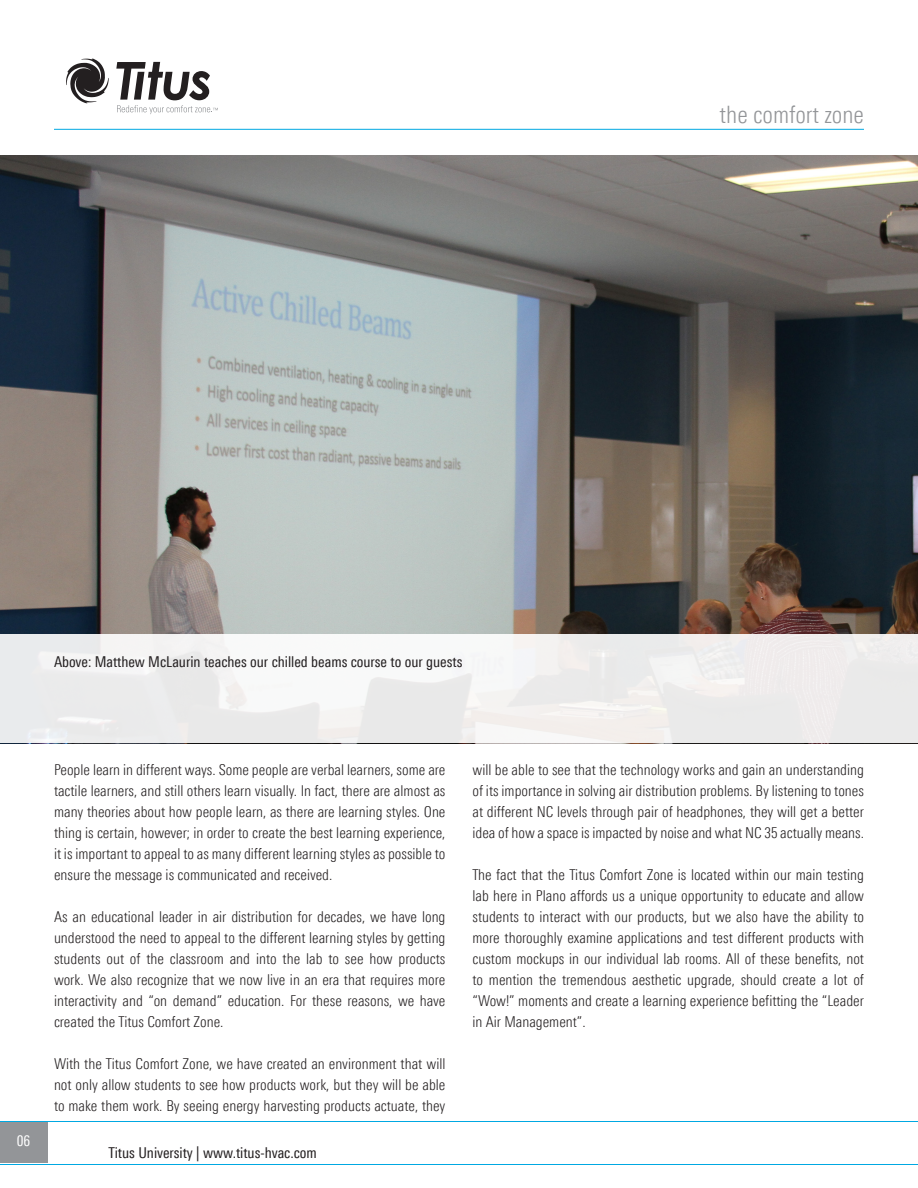
<style>
.page{position:relative;width:918px;height:1188px;background:#fff}
.page>*{position:absolute;margin:0;border:0;box-sizing:border-box;transform-origin:0 0}
.Title_sub{font:300 condensed 24px "LT Univers";color:#939598}
.Title_sub-2{font:300 condensed 15px/21px "LT Univers";color:#231f20;text-align:justify}
.Title_sub-3{font:condensed 15px "LT Univers";color:#231f20}
.t1{font:condensed 15px "LT Univers";color:#fff}
</style>
<div class="page">
<hr style="left:0;top:1164px;width:918px;height:1px;background:#00a8e2">
<hr style="left:0;top:1121px;width:918px;height:1px;background:#00a8e2">
<div style="left:0;top:1123px;width:47px;height:40px;background:#939598"></div>
<hr style="left:54px;top:129px;width:810px;height:1px;background:#00a8e2">
<img style="left:0;top:156px;width:918px;height:478px">
<div style="left:0;top:634px;width:918px;height:109px;background:linear-gradient(to right,#f0f0f1,#efeded)"></div>
<svg style="left:66px;top:58px;width:43px;height:46px"></svg>
<svg style="left:116px;top:62px;width:102px;height:52px"></svg>
<p class="Title_sub" style="left:720px;top:100px;width:146px">the comfort zone</p>
<p class="Title_sub-3" style="left:54px;top:653px;width:410px">Above: Matthew McLaurin teaches our chilled beams course to our guests</p>
<p class="t1" style="left:17px;top:1132px;width:15px">06</p>
<p class="Title_sub-2" style="left:54px;top:760px;width:393px">People learn in different ways. Some people are verbal learners, some are tactile learners, and still others learn visually. In fact, there are almost as many theories about how people learn, as there are learning styles. One thing is certain, however; in order to create the best learning experience, it is important to appeal to as many different learning styles as possible to ensure the message is communicated and received.</p>
<p class="Title_sub-2" style="left:54px;top:907px;width:393px">As an educational leader in air distribution for decades, we have long understood the need to appeal to the different learning styles by getting students out of the classroom and into the lab to see how products work. We also recognize that we now live in an era that requires more interactivity and “on demand” education. For these reasons, we have created the Titus Comfort Zone.</p>
<p class="Title_sub-2" style="left:54px;top:1054px;width:393px">With the Titus Comfort Zone, we have created an environment that will not only allow students to see how products work, but they will be able to make them work. By seeing energy harvesting products actuate, they</p>
<p class="Title_sub-3" style="left:109px;top:1144px;width:210px">Titus University | www.titus-hvac.com</p>
<p class="Title_sub-2" style="left:472px;top:760px;width:393px">will be able to see that the technology works and gain an understanding of its importance in solving air distribution problems. By listening to tones at different NC levels through pair of headphones, they will get a better idea of how a space is impacted by noise and what NC 35 actually means.</p>
<p class="Title_sub-2" style="left:472px;top:865px;width:393px">The fact that the Titus Comfort Zone is located within our main testing lab here in Plano affords us a unique opportunity to educate and allow students to interact with our products, but we also have the ability to more thoroughly examine applications and test different products with custom mockups in our individual lab rooms. All of these benefits, not to mention the tremendous aesthetic upgrade, should create a lot of “Wow!” moments and create a learning experience befitting the “Leader in Air Management”.</p>
</div>
